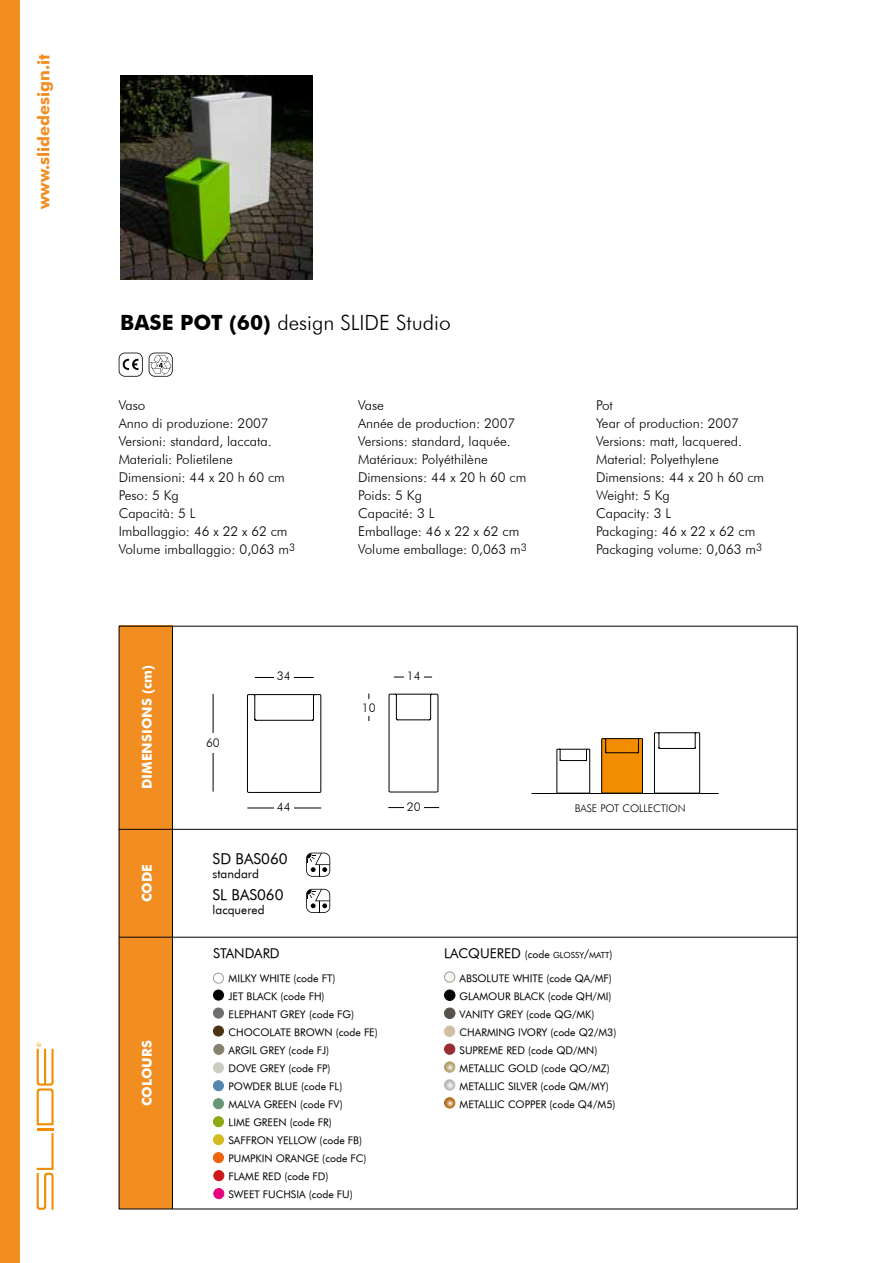
<style>
.page{position:relative;width:893px;height:1263px;background:#fff}
.page>*{position:absolute;margin:0;border:0;box-sizing:border-box;transform-origin:0 0}
.t1{font:300 21px "Futura BT";color:#000}
.t2{font:700 16.5px "Futura BT";color:#f28d22}
.t3{font:15px "Futura Book BT";color:#000}
.t4{font:300 13.5px/18px "Futura BT";color:#000}
.t5{font:700 13.5px "Futura BT";color:#fff}
.t6{font:13.5px "Futura Book BT";color:#000}
.t7{font:12px "Futura Book BT";color:#000}
.t8{font:300 12px "Futura BT";color:#000}
.t9{font:10.5px/18px "Futura Book BT";color:#000}
.t10{font:300 10.5px "Futura BT";color:#000}
.t11{font:8.4px "Futura Book BT";color:#000}
.s1{font-weight:700}
.s2{font-size:13.5px}
.s3{font-size:10.5px}
.s4{font-size:12px}
</style>
<div class="page">
<div style="left:0;top:0;width:20px;height:1263px;background:#f28d22"></div>
<svg style="left:37px;top:1042px;width:17px;height:168px"></svg>
<div style="left:119px;top:626px;width:53px;height:583px;background:#f28d22"></div>
<hr style="left:119px;top:829px;width:678px;height:1px;background:#000">
<hr style="left:172px;top:626px;width:1px;height:583px;background:#000">
<hr style="left:119px;top:937px;width:678px;height:1px;background:#000">
<svg style="left:306px;top:853px;width:24px;height:24px"></svg>
<svg style="left:306px;top:889px;width:24px;height:24px"></svg>
<div style="left:445px;top:972px;width:10px;height:10px;background:#f8f7ef;border-radius:50%"></div>
<div style="left:444px;top:972px;width:11px;height:10px;border:1px solid #9d9d9c;border-radius:50%"></div>
<div style="left:444px;top:1008px;width:11px;height:10px;background:#565247;border-radius:50%"></div>
<div style="left:444px;top:1008px;width:11px;height:11px;border:1px solid #565248;border-radius:50%"></div>
<div style="left:444px;top:1026px;width:11px;height:10px;background:#cfbfa5;border-radius:50%"></div>
<div style="left:444px;top:1026px;width:11px;height:11px;border:1px solid #cfbfa5;border-radius:50%"></div>
<div style="left:444px;top:1044px;width:11px;height:10px;background:#982d36;border-radius:50%"></div>
<div style="left:444px;top:1043px;width:11px;height:12px;border:1px solid #982d36;border-radius:50%"></div>
<svg style="left:444px;top:1062px;width:11px;height:10px"></svg>
<div style="left:444px;top:1061px;width:11px;height:11px;border:1px solid #fff;border-radius:50%"></div>
<svg style="left:444px;top:1080px;width:11px;height:10px"></svg>
<div style="left:444px;top:1079px;width:11px;height:11px;border:1px solid #fff;border-radius:50%"></div>
<svg style="left:444px;top:1098px;width:11px;height:10px"></svg>
<div style="left:444px;top:1097px;width:11px;height:11px;border:1px solid #af6815;border-radius:50%"></div>
<div style="left:444px;top:990px;width:11px;height:10px;background:#040505;border-radius:50%"></div>
<div style="left:444px;top:989px;width:11px;height:12px;border:1px solid #050506;border-radius:50%"></div>
<div style="left:213px;top:1099px;width:10px;height:10px;background:#669776;border-radius:50%"></div>
<div style="left:213px;top:1098px;width:11px;height:11px;border:1px solid #669776;border-radius:50%"></div>
<div style="left:213px;top:1152px;width:10px;height:11px;background:#ec640d;border-radius:50%"></div>
<div style="left:213px;top:1152px;width:11px;height:11px;border:1px solid #ec640d;border-radius:50%"></div>
<div style="left:213px;top:973px;width:11px;height:10px;border:1px solid #9d9d9c;border-radius:50%"></div>
<div style="left:213px;top:990px;width:10px;height:10px;background:#000;border-radius:50%"></div>
<div style="left:213px;top:990px;width:11px;height:10px;border:1px solid #000;border-radius:50%"></div>
<div style="left:213px;top:1008px;width:10px;height:10px;background:#706f6f;border-radius:50%"></div>
<div style="left:213px;top:1008px;width:11px;height:10px;border:1px solid #706f6f;border-radius:50%"></div>
<div style="left:213px;top:1026px;width:10px;height:10px;background:#4b3414;border-radius:50%"></div>
<div style="left:213px;top:1026px;width:11px;height:10px;border:1px solid #4b3414;border-radius:50%"></div>
<div style="left:214px;top:1044px;width:10px;height:10px;background:#87816f;border-radius:50%"></div>
<div style="left:213px;top:1044px;width:11px;height:11px;border:1px solid #87816f;border-radius:50%"></div>
<div style="left:213px;top:1063px;width:10px;height:10px;background:#cccbbf;border-radius:50%"></div>
<div style="left:213px;top:1062px;width:11px;height:11px;border:1px solid #cccbbf;border-radius:50%"></div>
<div style="left:213px;top:1081px;width:10px;height:10px;background:#5587ae;border-radius:50%"></div>
<div style="left:213px;top:1080px;width:11px;height:11px;border:1px solid #5587ae;border-radius:50%"></div>
<div style="left:213px;top:1134px;width:10px;height:11px;background:#d3bb21;border-radius:50%"></div>
<div style="left:213px;top:1134px;width:11px;height:11px;border:1px solid #d3bb21;border-radius:50%"></div>
<div style="left:213px;top:1117px;width:10px;height:10px;background:#8daa14;border-radius:50%"></div>
<div style="left:213px;top:1116px;width:11px;height:11px;border:1px solid #8daa14;border-radius:50%"></div>
<div style="left:214px;top:1188px;width:10px;height:10px;background:#e6007d;border-radius:50%"></div>
<div style="left:213px;top:1188px;width:11px;height:11px;border:1px solid #e6007d;border-radius:50%"></div>
<div style="left:214px;top:1170px;width:10px;height:11px;background:#cd171a;border-radius:50%"></div>
<div style="left:213px;top:1170px;width:11px;height:11px;border:1px solid #cd171a;border-radius:50%"></div>
<img style="left:120px;top:75px;width:193px;height:204px">
<hr style="left:213px;top:694px;width:1px;height:97px;background:#000">
<svg style="left:247px;top:694px;width:75px;height:99px"></svg>
<hr style="left:247px;top:808px;width:74px;height:1px;background:#000">
<hr style="left:255px;top:677px;width:59px;height:1px;background:#000">
<div style="left:274px;top:671px;width:20px;height:14px;background:#fff"></div>
<div style="left:274px;top:802px;width:20px;height:14px;background:#fff"></div>
<div style="left:200px;top:733px;width:26px;height:19px;background:#fff"></div>
<div style="left:389px;top:694px;width:49px;height:98px;border:1px solid #000"></div>
<svg style="left:395px;top:694px;width:37px;height:26px"></svg>
<hr style="left:388px;top:807px;width:51px;height:1px;background:#000">
<hr style="left:394px;top:677px;width:38px;height:1px;background:#000">
<div style="left:404px;top:671px;width:19px;height:14px;background:#fff"></div>
<div style="left:404px;top:802px;width:19px;height:14px;background:#fff"></div>
<svg style="left:556px;top:748px;width:35px;height:45px"></svg>
<svg style="left:601px;top:738px;width:42px;height:55px;background:#da7e01"></svg>
<svg style="left:654px;top:732px;width:47px;height:61px"></svg>
<hr style="left:531px;top:793px;width:188px;height:1px;background:#000">
<svg style="left:119px;top:353px;width:24px;height:24px"></svg>
<svg style="left:149px;top:353px;width:24px;height:24px"></svg>
<p class="t2" style="left:37px;top:209px;width:156px;rotate:-90deg">www.slidedesign.it</p>
<h1 class="t1" style="left:120px;top:314px;width:332px"><span class="s1">BASE POT (60)</span> design SLIDE Studio</h1>
<p class="t4" style="left:119px;top:397px;width:178px">Vaso<br>Anno di produzione: 2007<br>Versioni: standard, laccata.<br>Materiali: Polietilene<br>Dimensioni: 44 x 20 h 60 cm<br>Peso: 5 Kg<br>Capacità: 5 L<br>Imballaggio: 46 x 22 x 62 cm<br>Volume imballaggio: 0,063 m<sup>3</sup></p>
<p class="t4" style="left:358px;top:397px;width:170px">Vase<br>Année de production: 2007<br>Versions: standard, laquée.<br>Matériaux: Polyéthilène<br>Dimensions: 44 x 20 h 60 cm<br>Poids: 5 Kg<br>Capacité: 3 L<br>Emballage: 46 x 22 x 62 cm<br>Volume emballage: 0,063 m<sup>3</sup></p>
<p class="t4" style="left:596px;top:397px;width:170px">Pot<br>Year of production: 2007<br>Versions: matt, lacquered.<br>Material: Polyethylene<br>Dimensions: 44 x 20 h 60 cm<br>Weight: 5 Kg<br>Capacity: 3 L<br>Packaging: 46 x 22 x 62 cm<br>Packaging volume: 0,063 m<sup>3</sup></p>
<p class="t5" style="left:142px;top:789px;width:125px;rotate:-90deg">DIMENSIONS (cm)</p>
<p class="t5" style="left:142px;top:902px;width:40px;rotate:-90deg">CODE</p>
<p class="t5" style="left:142px;top:1106px;width:67px;rotate:-90deg">COLOURS</p>
<p class="t8" style="left:206px;top:737px;width:15px">60</p>
<p class="t8" style="left:277px;top:671px;width:15px">34</p>
<p class="t8" style="left:277px;top:802px;width:15px">44</p>
<p class="t3" style="left:213px;top:853px;width:77px">SD BAS060</p>
<p class="t7" style="left:213px;top:868px;width:48px">standard</p>
<p class="t3" style="left:213px;top:889px;width:73px">SL BAS060</p>
<p class="t7" style="left:213px;top:905px;width:53px">lacquered</p>
<p class="t8" style="left:362px;top:702px;width:15px">10</p>
<p class="t6" style="left:213px;top:947px;width:68px">STANDARD</p>
<p class="t9" style="left:229px;top:970px;width:151px">MILKY WHITE (code FT)<br>JET BLACK (code FH)<br>ELEPHANT GREY (code FG)<br>CHOCOLATE BROWN (code FE)<br>ARGIL GREY (code FJ)<br>DOVE GREY (code FP)<br>POWDER BLUE (code FL)<br>MALVA GREEN (code FV)<br>LIME GREEN (code FR)<br>SAFFRON YELLOW (code FB)<br>PUMPKIN ORANGE (code FC)<br>FLAME RED (code FD)<br>SWEET FUCHSIA (code FU)</p>
<p class="t8" style="left:407px;top:671px;width:15px">14</p>
<p class="t8" style="left:407px;top:802px;width:15px">20</p>
<p class="t10" style="left:575px;top:804px;width:112px">BASE POT COLLECTION</p>
<p class="t11" style="left:444px;top:951px;width:170px"><span class="s2">LACQUERED</span> <span class="s3">(code</span> GLOSSY<span class="s4">/</span>MATT<span class="s3">)</span></p>
<p class="t9" style="left:460px;top:970px;width:158px">ABSOLUTE WHITE (code QA/MF)<br>GLAMOUR BLACK (code QH/MI)<br>VANITY GREY (code QG/MK)<br>CHARMING IVORY (code Q2/M3)<br>SUPREME RED (code QD/MN)<br>METALLIC GOLD (code QO/MZ)<br>METALLIC SILVER (code QM/MY)<br>METALLIC COPPER (code Q4/M5)</p>
</div>
